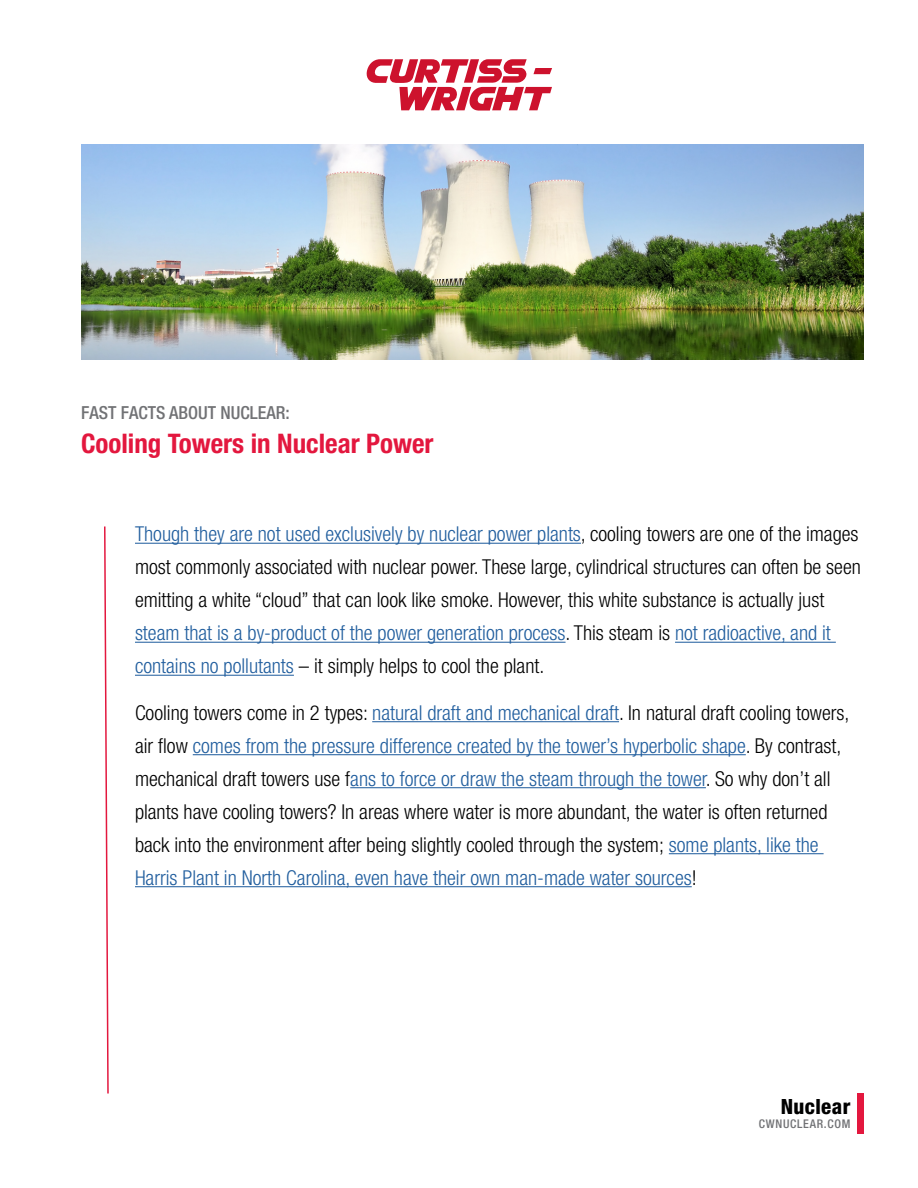
<style>
.page{position:relative;width:918px;height:1188px;background:#fff}
.page>*{position:absolute;margin:0;border:0;box-sizing:border-box;transform-origin:0 0}
.t1{font:700 condensed 27px "Helvetica Neue LT Std";color:#e3173e}
.t2{font:800 condensed 21px "Helvetica Neue LT Std";letter-spacing:.02em;color:#000}
.t3{font:300 condensed 20.55px/33px "Helvetica Neue LT Std";color:#000}
.t4{font:500 condensed 18px "Helvetica Neue LT Std";color:#717275}
.t5{font:500 condensed 12px "Helvetica Neue LT Std";letter-spacing:.06em;color:#717275}
.s1{color:#215e9e}
</style>
<div class="page">
<div style="left:857px;top:1094px;width:7px;height:40px;background:#e3173e"></div>
<img style="left:81px;top:144px;width:783px;height:216px">
<svg style="left:366px;top:59px;width:186px;height:52px"></svg>
<hr style="left:135px;top:543px;width:446px;height:1px;background:#215e9e">
<hr style="left:135px;top:642px;width:431px;height:1px;background:#215e9e">
<hr style="left:675px;top:642px;width:161px;height:1px;background:#215e9e">
<hr style="left:135px;top:675px;width:159px;height:1px;background:#215e9e">
<hr style="left:372px;top:721px;width:247px;height:1px;background:#215e9e">
<hr style="left:193px;top:754px;width:553px;height:1px;background:#215e9e">
<hr style="left:350px;top:787px;width:356px;height:1px;background:#215e9e">
<hr style="left:669px;top:853px;width:155px;height:1px;background:#215e9e">
<hr style="left:135px;top:886px;width:557px;height:1px;background:#215e9e">
<svg style="left:104px;top:526px;width:5px;height:568px"></svg>
<p class="t4" style="left:81px;top:402px;width:210px">FAST FACTS ABOUT NUCLEAR:</p>
<h1 class="t1" style="left:81px;top:427px;width:354px">Cooling Towers in Nuclear Power</h1>
<p class="t3" style="left:135px;top:517px;width:727px"><span class="s1">Though they are not used exclusively by nuclear power plants</span>, cooling towers are one of the images most commonly associated with nuclear power. These large, cylindrical structures can often be seen emitting a white “cloud” that can look like smoke. However, this white substance is actually just <span class="s1">steam that is a by-product of the power generation process</span>. This steam is <span class="s1">not radioactive, and it contains no pollutants</span> – it simply helps to cool the plant.</p>
<p class="t3" style="left:135px;top:696px;width:716px">Cooling towers come in 2 types: <span class="s1">natural draft and mechanical draft</span>. In natural draft cooling towers, air flow <span class="s1">comes from the pressure difference created by the tower’s hyperbolic shape</span>. By contrast, mechanical draft towers use f<span class="s1">ans to force or draw the steam through the tower</span>. So why don’t all plants have cooling towers? In areas where water is more abundant, the water is often returned back into the environment after being slightly cooled through the system; <span class="s1">some plants, like the Harris Plant in North Carolina, even have their own man-made water sources</span>!</p>
<p class="t2" style="left:781px;top:1094px;width:71px">Nuclear</p>
<p class="t5" style="left:759px;top:1117px;width:93px">CWNUCLEAR.COM</p>
</div>
